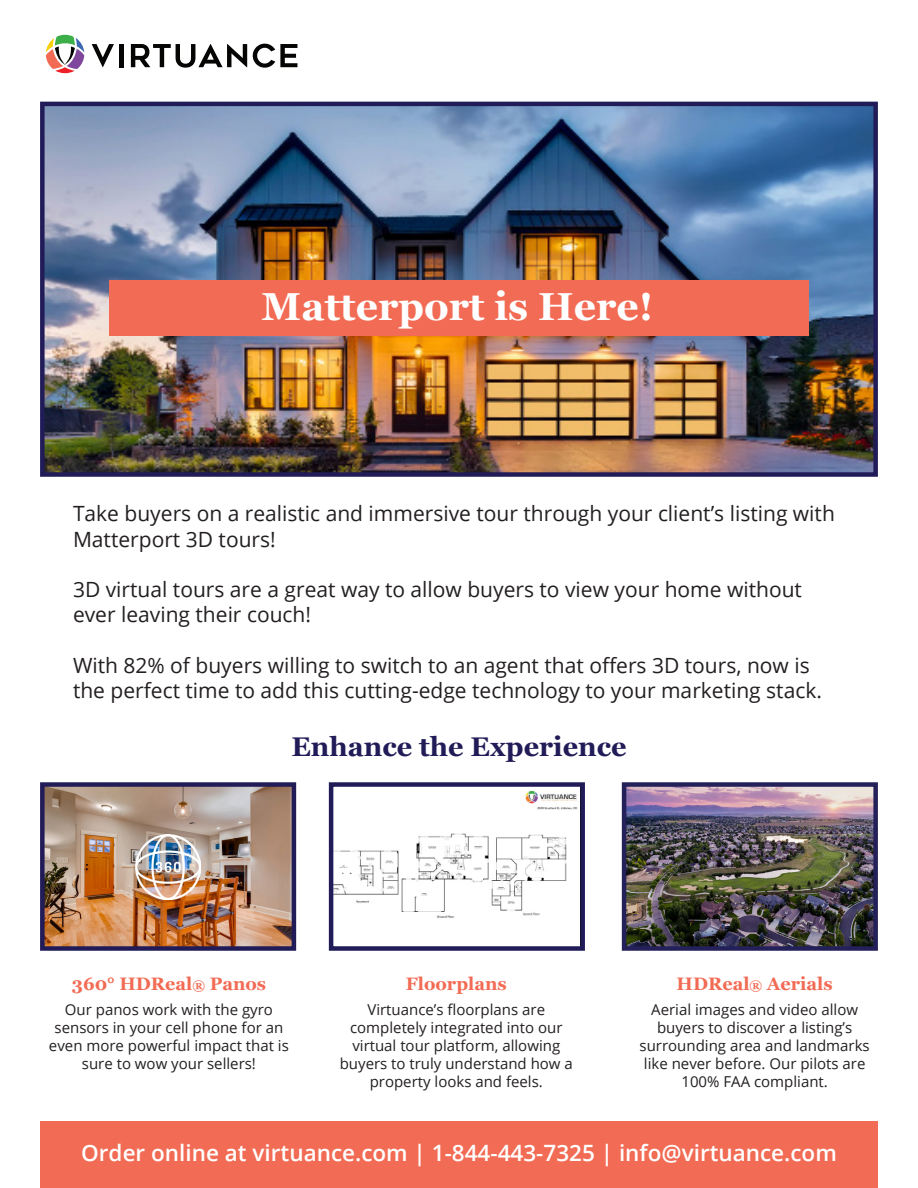
<style>
.page{position:relative;width:918px;height:1188px;background:#fff}
.page>*{position:absolute;margin:0;border:0;box-sizing:border-box;transform-origin:0 0}
.t1{font:700 39px "Georgia";color:#fff}
.t2{font:700 27px "Georgia";color:#211c58}
.t3{font:600 22.5px "Open Sans";color:#fff}
.t4{font:21px/25.2px "Open Sans";color:#231f20}
.t5{font:700 18px "Georgia";color:#f26b54}
.t6{font:15px/18px "Open Sans";color:#231f20;text-align:center}
.s1{font-size:13.5px}
</style>
<div class="page">
<img style="left:45px;top:107px;width:828px;height:365px">
<div style="left:40px;top:102px;width:838px;height:375px;border:4px solid #211c58"></div>
<img style="left:45px;top:787px;width:246px;height:159px">
<div style="left:40px;top:782px;width:256px;height:169px;border:4px solid #211c58"></div>
<img style="left:334px;top:791px;width:244px;height:127px">
<div style="left:329px;top:782px;width:256px;height:169px;border:4px solid #211c58"></div>
<img style="left:627px;top:787px;width:246px;height:159px">
<div style="left:622px;top:782px;width:256px;height:169px;border:4px solid #242059"></div>
<svg style="left:46px;top:35px;width:38px;height:38px"></svg>
<svg style="left:92px;top:44px;width:22px;height:23px"></svg>
<hr style="left:119px;top:44px;width:4px;height:23px;background:#050504">
<svg style="left:131px;top:44px;width:116px;height:24px"></svg>
<svg style="left:253px;top:44px;width:44px;height:24px"></svg>
<div style="left:109px;top:280px;width:700px;height:56px;background:#f26b54"></div>
<img style="left:136px;top:834px;width:65px;height:65px">
<div style="left:40px;top:1122px;width:838px;height:66px;background:#f26b54"></div>
<p class="t1" style="left:262px;top:277px;width:393px">Matterport is Here!</p>
<p class="t4" style="left:73px;top:501px;width:763px">Take buyers on a realistic and immersive tour through your client’s listing with<br>Matterport 3D tours!</p>
<p class="t4" style="left:73px;top:576px;width:731px">3D virtual tours are a great way to allow buyers to view your home without ever leaving their couch!</p>
<p class="t4" style="left:73px;top:652px;width:751px">With 82% of buyers willing to switch to an agent that offers 3D tours, now is the perfect time to add this cutting-edge technology to your marketing stack.</p>
<p class="t2" style="left:291px;top:726px;width:337px">Enhance the Experience</p>
<p class="t5" style="left:72px;top:970px;width:196px">360° HDReal<span class="s1">®</span> Panos</p>
<p class="t6" style="left:49px;top:1001px;width:241px">Our panos work with the gyro sensors in your cell phone for an even more powerful impact that is sure to wow your sellers!</p>
<p class="t5" style="left:406px;top:970px;width:102px">Floorplans</p>
<p class="t6" style="left:340px;top:1001px;width:235px">Virtuance’s floorplans are completely integrated into our virtual tour platform, allowing buyers to truly understand how a property looks and feels.</p>
<p class="t5" style="left:677px;top:970px;width:158px">HDReal<span class="s1">®</span> Aerials</p>
<p class="t6" style="left:640px;top:1001px;width:232px">Aerial images and video allow buyers to discover a listing’s surrounding area and landmarks like never before. Our pilots are<br>100% FAA compliant.</p>
<p class="t3" style="left:81px;top:1138px;width:757px">Order online at virtuance.com | 1-844-443-7325 | info@virtuance.com</p>
</div>
